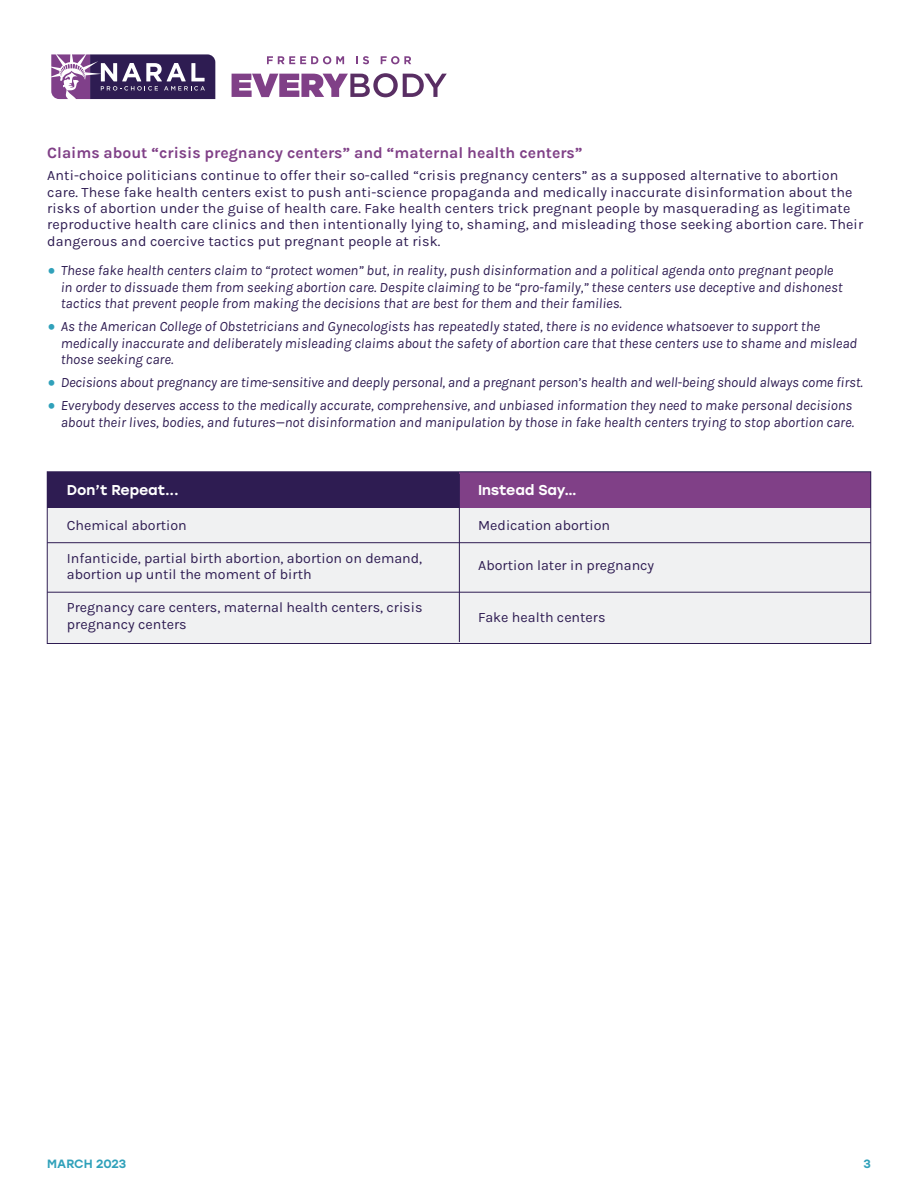
<style>
.page{position:relative;width:918px;height:1188px;background:#fff}
.page>*{position:absolute;margin:0;border:0;box-sizing:border-box;transform-origin:0 0}
.t1{font:700 15.75px "Karla";color:#804087}
.t2{font:italic 14.25px/16.4px "Karla";color:#2e1c52}
.t3{font:14.25px/16.4px "Karla";letter-spacing:.01em;color:#2e1c52}
.t4{font:500 14.25px "Stolzl";letter-spacing:-.01em;color:#fff}
.t5{font:500 12px "Stolzl";color:#30a1ba}
</style>
<div class="page">
<svg style="left:267px;top:56px;width:77px;height:8px"></svg>
<svg style="left:356px;top:56px;width:13px;height:8px"></svg>
<svg style="left:381px;top:56px;width:30px;height:8px"></svg>
<svg style="left:232px;top:73px;width:215px;height:24px"></svg>
<svg style="left:51px;top:54px;width:164px;height:46px"></svg>
<div style="left:48px;top:473px;width:822px;height:171px;background:#f0f1f2"></div>
<div style="left:459px;top:472px;width:412px;height:36px;background:#804087"></div>
<div style="left:47px;top:472px;width:412px;height:36px;background:#2e1c52"></div>
<hr style="left:459px;top:474px;width:1px;height:168px;background:#2e1c52">
<hr style="left:47px;top:542px;width:824px;height:1px;background:#2e1c52">
<hr style="left:47px;top:592px;width:824px;height:1px;background:#2e1c52">
<div style="left:47px;top:471px;width:824px;height:173px;border:1px solid #2e1c52"></div>
<p class="t1" style="left:47px;top:143px;width:537px">Claims about “crisis pregnancy centers” and “maternal health centers”</p>
<p class="t3" style="left:47px;top:167px;width:817px">Anti-choice politicians continue to offer their so-called “crisis pregnancy centers” as a supposed alternative to abortion care. These fake health centers exist to push anti-science propaganda and medically inaccurate disinformation about the risks of abortion under the guise of health care. Fake health centers trick pregnant people by masquerading as legitimate reproductive health care clinics and then intentionally lying to, shaming, and misleading those seeking abortion care. Their dangerous and coercive tactics put pregnant people at risk.</p>
<p class="t2" style="left:61px;top:262px;width:783px">These fake health centers claim to “protect women” but, in reality, push disinformation and a political agenda onto pregnant people in order to dissuade them from seeking abortion care. Despite claiming to be “pro-family,” these centers use deceptive and dishonest tactics that prevent people from making the decisions that are best for them and their families.</p>
<p class="t2" style="left:61px;top:318px;width:798px">As the American College of Obstetricians and Gynecologists has repeatedly stated, there is no evidence whatsoever to support the medically inaccurate and deliberately misleading claims about the safety of abortion care that these centers use to shame and mislead those seeking care.</p>
<p class="t2" style="left:61px;top:374px;width:803px">Decisions about pregnancy are time-sensitive and deeply personal, and a pregnant person’s health and well-being should always come first.</p>
<p class="t2" style="left:61px;top:397px;width:795px">Everybody deserves access to the medically accurate, comprehensive, and unbiased information they need to make personal decisions about their lives, bodies, and futures—not disinformation and manipulation by those in fake health centers trying to stop abortion care.</p>
<p class="t4" style="left:67px;top:480px;width:113px">Don’t Repeat...</p>
<p class="t4" style="left:478px;top:480px;width:100px">Instead Say…</p>
<p class="t3" style="left:67px;top:516px;width:121px">Chemical abortion</p>
<p class="t3" style="left:67px;top:549px;width:357px">Infanticide, partial birth abortion, abortion on demand, abortion up until the moment of birth</p>
<p class="t3" style="left:67px;top:599px;width:357px">Pregnancy care centers, maternal health centers, crisis pregnancy centers</p>
<p class="t3" style="left:478px;top:516px;width:133px">Medication abortion</p>
<p class="t3" style="left:478px;top:557px;width:178px">Abortion later in pregnancy</p>
<p class="t3" style="left:478px;top:609px;width:129px">Fake health centers</p>
<p class="t5" style="left:47px;top:1155px;width:81px">MARCH 2023</p>
<p class="t5" style="left:863px;top:1155px;width:9px">3</p>
</div>
